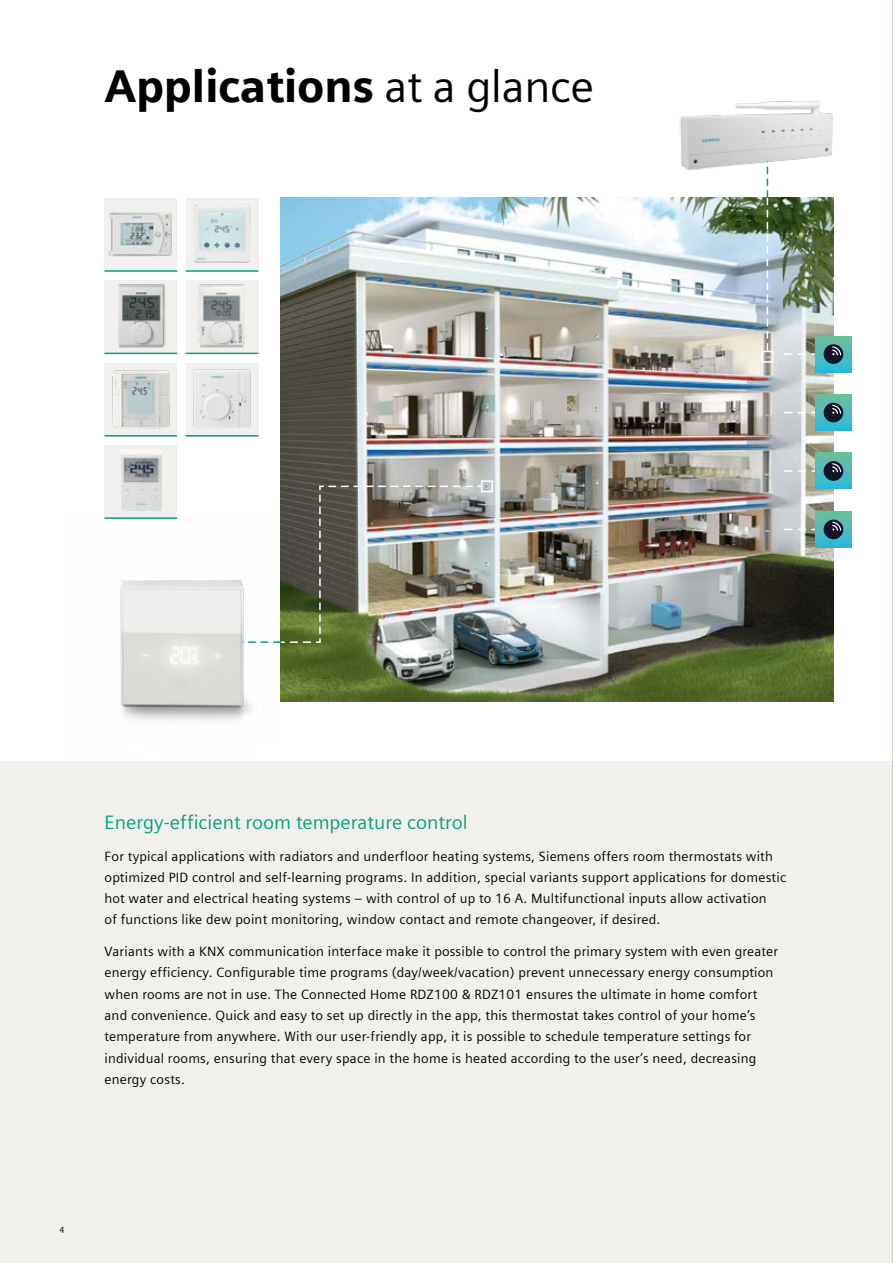
<style>
.page{position:relative;width:893px;height:1263px;background:#fff}
.page>*{position:absolute;margin:0;border:0;box-sizing:border-box;transform-origin:0 0}
.t1{font:900 45px "Siemens Sans";letter-spacing:-.01em;color:#000}
.t2{font:19.5px "Siemens Sans Global";color:#00a47a}
.t3{font:13.5px/21.3px "Siemens Sans Global";letter-spacing:.015em;color:#000}
.t4{font:9px "Siemens Sans Global";color:#000}
.s1{font-family:"Siemens Sans Global";font-weight:400}
</style>
<div class="page">
<img style="left:281px;top:198px;width:552px;height:503px">
<div style="left:0;top:761px;width:893px;height:502px;background:#f1f0ed"></div>
<div style="left:481px;top:480px;width:12px;height:12px;border:2px solid #fff"></div>
<img style="left:275px;top:485px;width:208px;height:159px">
<div style="left:761px;top:351px;width:12px;height:12px;border:2px solid #fff"></div>
<div style="left:815px;top:336px;width:36px;height:36px;background:linear-gradient(to bottom,#70ba98,#2bb8da)"></div>
<div style="left:824px;top:344px;width:19px;height:20px;background:#151328;border-radius:50%"></div>
<svg style="left:784px;top:346px;width:57px;height:9px"></svg>
<svg style="left:815px;top:394px;width:36px;height:36px"></svg>
<div style="left:824px;top:403px;width:19px;height:19px;background:#151328;border-radius:50%"></div>
<svg style="left:784px;top:405px;width:57px;height:9px"></svg>
<div style="left:815px;top:453px;width:36px;height:36px;background:linear-gradient(to bottom,#6fba97,#2bb8db)"></div>
<div style="left:824px;top:461px;width:19px;height:20px;background:#151328;border-radius:50%"></div>
<svg style="left:784px;top:463px;width:57px;height:9px"></svg>
<svg style="left:815px;top:511px;width:36px;height:36px"></svg>
<div style="left:824px;top:520px;width:19px;height:19px;background:#151328;border-radius:50%"></div>
<svg style="left:784px;top:522px;width:57px;height:8px"></svg>
<svg style="left:767px;top:178px;width:1px;height:173px"></svg>
<img style="left:679px;top:101px;width:154px;height:74px">
<img style="left:105px;top:198px;width:72px;height:72px">
<hr style="left:105px;top:270px;width:72px;height:2px;background:#00a47a">
<div style="left:186px;top:198px;width:72px;height:74px;background:#f1f0ed"></div>
<img style="left:193px;top:205px;width:58px;height:58px">
<hr style="left:186px;top:270px;width:72px;height:2px;background:#00a47a">
<img style="left:105px;top:280px;width:72px;height:73px">
<hr style="left:105px;top:353px;width:72px;height:1px;background:#00a47a">
<img style="left:186px;top:280px;width:72px;height:73px">
<hr style="left:186px;top:353px;width:72px;height:1px;background:#00a47a">
<img style="left:105px;top:363px;width:72px;height:72px">
<hr style="left:105px;top:435px;width:72px;height:1px;background:#00a47a">
<img style="left:186px;top:363px;width:72px;height:72px">
<hr style="left:186px;top:435px;width:72px;height:1px;background:#00a47a">
<div style="left:105px;top:445px;width:72px;height:74px;background:#f1f0ed"></div>
<img style="left:121px;top:449px;width:41px;height:62px">
<img style="left:104px;top:516px;width:171px;height:205px">
<hr style="left:892px;top:0;width:1px;height:1263px;background:#aca996">
<h1 class="t1" style="left:105px;top:68px;width:491px">Applications <span class="s1">at a glance</span></h1>
<h2 class="t2" style="left:105px;top:814px;width:365px">Energy-efficient room temperature control</h2>
<p class="t3" style="left:105px;top:846px;width:683px">For typical applications with radiators and underfloor heating systems, Siemens offers room thermostats with optimized PID control and self-learning programs. In addition, special variants support applications for domestic hot water and electrical heating systems – with control of up to 16 A. Multifunctional inputs allow activation<br>of functions like dew point monitoring, window contact and remote changeover, if desired.</p>
<p class="t3" style="left:105px;top:942px;width:675px">Variants with a KNX communication interface make it possible to control the primary system with even greater energy efficiency. Configurable time programs (day/week/vacation) prevent unnecessary energy consumption when rooms are not in use. The Connected Home RDZ100 &amp; RDZ101 ensures the ultimate in home comfort and convenience. Quick and easy to set up directly in the app, this thermostat takes control of your home’s temperature from anywhere. With our user-friendly app, it is possible to schedule temperature settings for individual rooms, ensuring that every space in the home is heated according to the user’s need, decreasing energy costs.</p>
<p class="t4" style="left:60px;top:1226px;width:7px">4</p>
</div>
